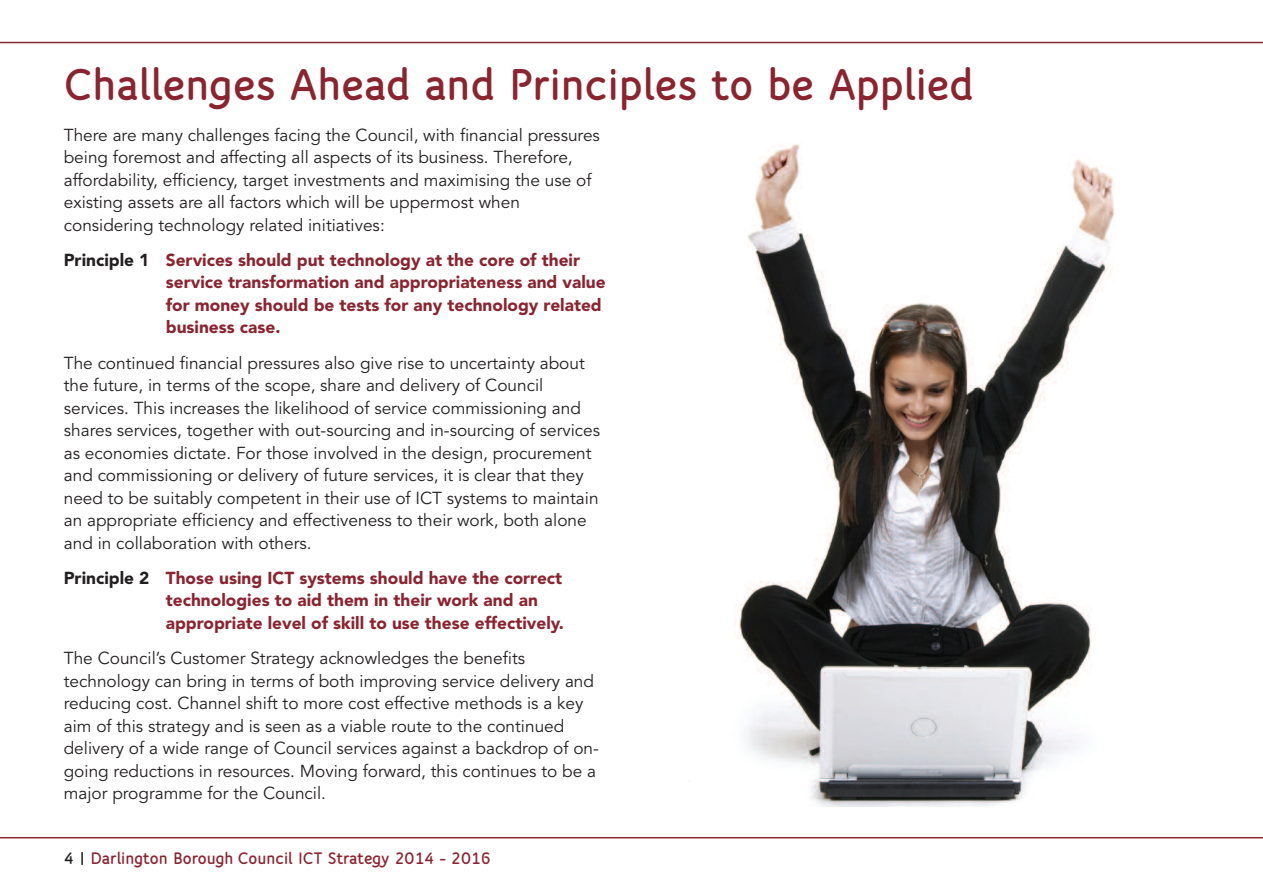
<style>
.page{position:relative;width:1263px;height:893px;background:#fff}
.page>*{position:absolute;margin:0;border:0;box-sizing:border-box;transform-origin:0 0}
.t1{font:800 48px "Speak TF";color:#8a2530}
.t2{font:800 18px "Speak TF";color:#8a2530}
.t3{font:17.25px/22.5px "Avenir LT Std";color:#231f20}
.t4{font:900 17.25px/22.5px "Avenir LT Std";color:#8a2530}
.s1{color:#231f20}
</style>
<div class="page">
<img style="left:689px;top:144px;width:426px;height:663px">
<hr style="left:0;top:42px;width:1263px;height:1px;background:#8a2530">
<hr style="left:0;top:837px;width:1263px;height:1px;background:#8a2530">
<h1 class="t1" style="left:64px;top:56px;width:911px">Challenges Ahead and Principles to be Applied</h1>
<p class="t3" style="left:64px;top:125px;width:538px">There are many challenges facing the Council, with financial pressures being foremost and affecting all aspects of its business. Therefore, affordability, efficiency, target investments and maximising the use of existing assets are all factors which will be uppermost when considering technology related initiatives:</p>
<p class="t4" style="left:166px;top:250px;width:441px;text-indent:-102px"><span class="s1">Principle 1</span> Services should put technology at the core of their service transformation and appropriateness and value for money should be tests for any technology related business case.</p>
<p class="t3" style="left:64px;top:353px;width:538px">The continued financial pressures also give rise to uncertainty about the future, in terms of the scope, share and delivery of Council services. This increases the likelihood of service commissioning and shares services, together with out-sourcing and in-sourcing of services as economies dictate. For those involved in the design, procurement and commissioning or delivery of future services, it is clear that they need to be suitably competent in their use of ICT systems to maintain an appropriate efficiency and effectiveness to their work, both alone and in collaboration with others.</p>
<p class="t4" style="left:166px;top:568px;width:400px;text-indent:-102px"><span class="s1">Principle 2</span> Those using ICT systems should have the correct technologies to aid them in their work and an appropriate level of skill to use these effectively.</p>
<p class="t3" style="left:64px;top:648px;width:537px">The Council’s Customer Strategy acknowledges the benefits technology can bring in terms of both improving service delivery and reducing cost. Channel shift to more cost effective methods is a key aim of this strategy and is seen as a viable route to the continued delivery of a wide range of Council services against a backdrop of on&shy;going reductions in resources. Moving forward, this continues to be a major programme for the Council.</p>
<p class="t2" style="left:64px;top:847px;width:429px"><span class="s1">4 |</span> Darlington Borough Council ICT Strategy 2014 - 2016</p>
</div>
